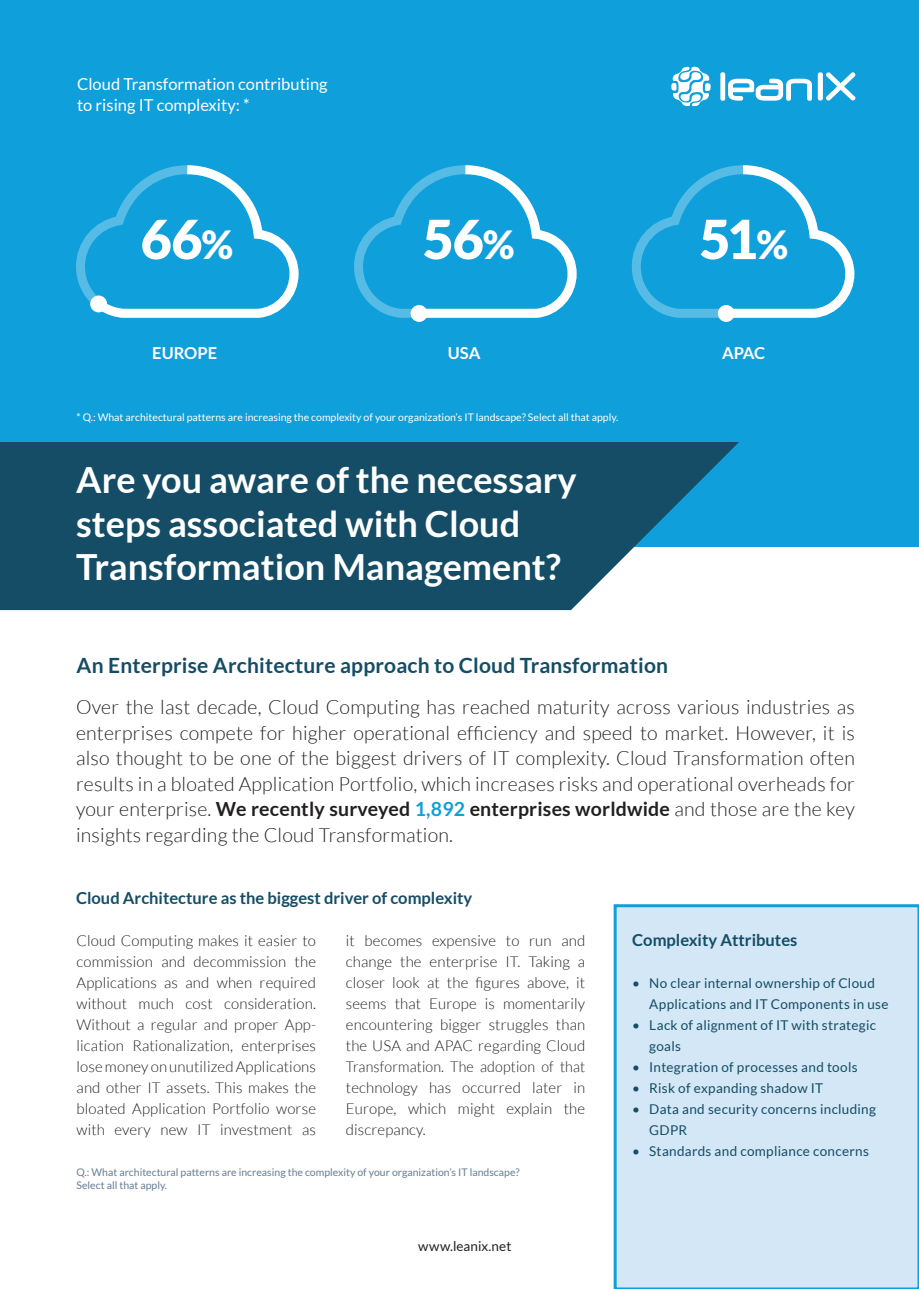
<style>
.page{position:relative;width:919px;height:1289px;background:#fff}
.page>*{position:absolute;margin:0;border:0;box-sizing:border-box;transform-origin:0 0}
.t1{font:900 54px "Lato";color:#fff}
.t2{font:700 36px/43.2px "Lato";color:#fff}
.t3{font:700 21px "Lato";letter-spacing:.01em;color:#144d65}
.t4{font:300 19.5px/25.5px "Lato";letter-spacing:.01em;color:#231f20;text-align:justify}
.t5{font:700 16.5px "Lato";color:#144d65}
.t6{font:16.5px/21px "Lato";color:#fff}
.t7{font:700 16.5px "Lato";color:#fff}
.t8{font:300 15px/21px "Lato";letter-spacing:.01em;color:#231f20;text-align:justify}
.t9{font:13.5px/21px "Lato";letter-spacing:.02em;color:#144d65}
.t10{font:13.5px "Lato";color:#231f20}
.t11{font:10.5px "Lato";color:#fff}
.t12{font:10.5px/12.6px "Lato";color:#677d91}
.s1{font-size:38.85px}
.s2{font-weight:700}
.s3{font-weight:700;color:#0f9fdb}
</style>
<div class="page">
<div style="left:0;top:0;width:918px;height:547px;background:#0f9fdb"></div>
<svg style="left:720px;top:72px;width:135px;height:29px"></svg>
<svg style="left:671px;top:67px;width:39px;height:39px"></svg>
<svg style="left:0;top:442px;width:739px;height:168px;background:#245c74"></svg>
<div style="left:613px;top:904px;width:305px;height:384px;background:#d3e7f6"></div>
<svg style="left:631px;top:165px;width:224px;height:157px"></svg>
<div style="left:717px;top:305px;width:17px;height:17px;background:#fff;border-radius:50%"></div>
<svg style="left:354px;top:165px;width:223px;height:157px"></svg>
<div style="left:410px;top:305px;width:17px;height:17px;background:#fff;border-radius:50%"></div>
<svg style="left:76px;top:165px;width:223px;height:153px"></svg>
<div style="left:90px;top:295px;width:17px;height:17px;background:#fff;border-radius:50%"></div>
<p class="t6" style="left:77px;top:73px;width:252px">Cloud Transformation contributing to rising IT complexity: *</p>
<h1 class="t1" style="left:140px;top:208px;width:94px">66<span class="s1">%</span></h1>
<h1 class="t1" style="left:422px;top:208px;width:93px">56<span class="s1">%</span></h1>
<h1 class="t1" style="left:699px;top:208px;width:90px">51<span class="s1">%</span></h1>
<p class="t7" style="left:152px;top:343px;width:66px">EUROPE</p>
<p class="t7" style="left:448px;top:343px;width:34px">USA</p>
<p class="t11" style="left:77px;top:411px;width:543px">* Q.: What architectural patterns are increasing the complexity of your organization’s IT landscape? Select all that apply.</p>
<h2 class="t2" style="left:76px;top:458px;width:502px">Are you aware of the necessary steps associated with Cloud<br>Transformation Management?</h2>
<h3 class="t3" style="left:77px;top:653px;width:593px">An Enterprise Architecture approach to Cloud Transformation</h3>
<p class="t7" style="left:722px;top:343px;width:45px">APAC</p>
<p class="t4" style="left:76px;top:694px;width:780px">Over the last decade, Cloud Computing has reached maturity across various industries as enterprises compete for higher operational efficiency and speed to market. However, it is also thought to be one of the biggest drivers of IT complexity. Cloud Transformation often results in a bloated Application Portfolio, which increases risks and operational overheads for your enterprise. <span class="s2">We recently surveyed</span> <span class="s3">1,892</span> <span class="s2">enterprises worldwide</span> and those are the key insights regarding the Cloud Transformation.</p>
<p class="t5" style="left:76px;top:888px;width:398px">Cloud Architecture as the biggest driver of complexity</p>
<p class="t8" style="left:77px;top:930px;width:241px">Cloud Computing makes it easier to commission and decommission the Applications as and when required without much cost consideration.<br>Without a regular and proper App&shy;lication Rationalization, enterprises lose money on unutilized Applications and other IT assets. This makes the bloated Application Portfolio worse with every new IT investment as</p>
<p class="t8" style="left:346px;top:930px;width:241px">it becomes expensive to run and change the enterprise IT. Taking a closer look at the figures above, it seems that Europe is momentarily encountering bigger struggles than the USA and APAC regarding Cloud Transformation. The adoption of that technology has occurred later in Europe, which might explain the discrepancy.</p>
<p class="t12" style="left:77px;top:1165px;width:444px">Q.: What architectural patterns are increasing the complexity of your organization’s IT landscape?<br>Select all that apply.</p>
<p class="t10" style="left:418px;top:1238px;width:95px">www.leanix.net</p>
<p class="t5" style="left:632px;top:930px;width:167px">Complexity Attributes</p>
<p class="t9" style="left:649px;top:972px;width:241px;text-indent:-17px">• No clear internal ownership of Cloud<br>Applications and IT Components in use</p>
<p class="t9" style="left:649px;top:1014px;width:228px;text-indent:-17px">• Lack of alignment of IT with strategic goals</p>
<p class="t9" style="left:632px;top:1056px;width:227px">• Integration of processes and tools</p>
<p class="t9" style="left:632px;top:1077px;width:192px">• Risk of expanding shadow IT</p>
<p class="t9" style="left:649px;top:1098px;width:228px;text-indent:-17px">• Data and security concerns including<br>GDPR</p>
<p class="t9" style="left:632px;top:1140px;width:238px">• Standards and compliance concerns</p>
</div>
